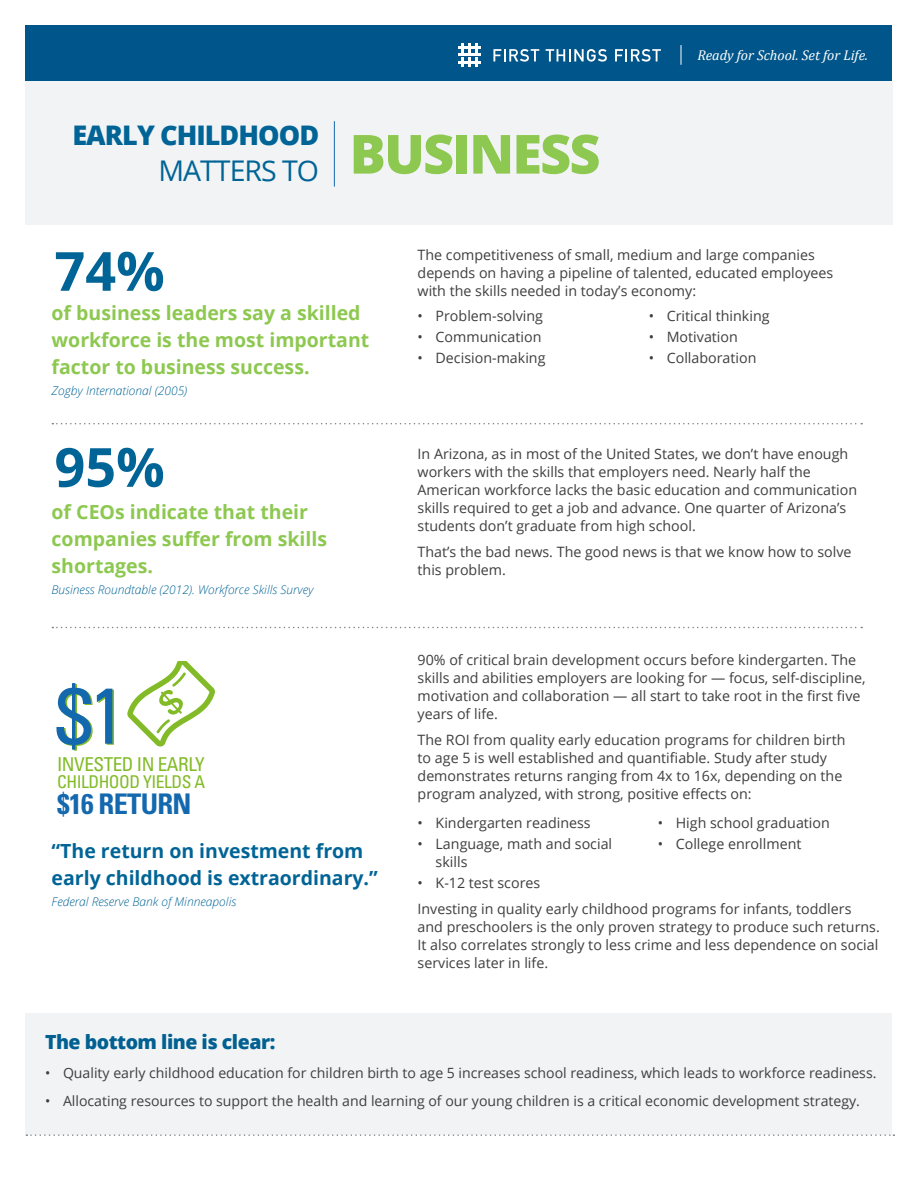
<style>
.page{position:relative;width:918px;height:1188px;background:#fff}
.page>*{position:absolute;margin:0;border:0;box-sizing:border-box;transform-origin:0 0}
.t1{font:condensed 79.35px "Univers LT Std";color:#1468ae}
.t2{font:800 54px "Open Sans";letter-spacing:-.035em;color:#8dc850}
.t3{font:700 54px "Open Sans";color:#006496}
.t4{font:28.5px "Open Sans";letter-spacing:-.035em;color:#006496}
.t5{font:700 condensed 28.5px "Univers LT Std";letter-spacing:-.025em;color:#1468ae}
.t6{font:800 27px "Open Sans";letter-spacing:-.035em;color:#006496}
.t7{font:700 19.5px/27px "Open Sans";color:#8dc850}
.t8{font:700 19.5px/27px "Open Sans";color:#006496}
.t9{font:800 19.5px "Open Sans";letter-spacing:-.025em;color:#006092}
.t10{font:condensed 19.2px "Univers LT Std";letter-spacing:-.025em;color:#82bb27}
.t11{font:condensed 17.55px "Univers LT Std";letter-spacing:-.025em;color:#82bb27}
.t12{font:14.25px/18px "Open Sans";color:#3e3e3f}
.t13{font:italic 14.25px "Cambria";color:#fff}
.t14{font:14.1px "Open Sans";color:#3e3e3f}
.t15{font:italic 300 12px "Open Sans";color:#006496}
</style>
<div class="page">
<div style="left:25px;top:81px;width:867px;height:144px;background:#f2f3f4"></div>
<div style="left:26px;top:1013px;width:866px;height:121px;background:#f2f3f4"></div>
<div style="left:26px;top:26px;width:866px;height:55px;background:#00568a"></div>
<svg style="left:52px;top:423px;width:810px;height:1px"></svg>
<svg style="left:52px;top:627px;width:810px;height:1px"></svg>
<svg style="left:26px;top:1134px;width:868px;height:2px"></svg>
<svg style="left:127px;top:661px;width:88px;height:86px"></svg>
<hr style="left:334px;top:121px;width:1px;height:66px;background:#1468ae">
<svg style="left:493px;top:49px;width:46px;height:13px"></svg>
<svg style="left:546px;top:49px;width:61px;height:13px"></svg>
<svg style="left:615px;top:49px;width:46px;height:13px"></svg>
<svg style="left:458px;top:44px;width:22px;height:22px"></svg>
<svg style="left:681px;top:45px;width:1px;height:20px"></svg>
<p class="t6" style="left:72px;top:114px;width:248px">EARLY CHILDHOOD</p>
<p class="t4" style="left:158px;top:151px;width:162px">MATTERS TO</p>
<p class="t3" style="left:54px;top:233px;width:112px">74%</p>
<p class="t2" style="left:350px;top:113px;width:252px">BUSINESS</p>
<p class="t13" style="left:698px;top:45px;width:172px">Ready for School. Set for Life.</p>
<p class="t12" style="left:418px;top:246px;width:417px">The competitiveness of small, medium and large companies depends on having a pipeline of talented, educated employees with the skills needed in today’s economy:</p>
<p class="t7" style="left:52px;top:299px;width:319px">of business leaders say a skilled workforce is the most important factor to business success.</p>
<p class="t15" style="left:52px;top:382px;width:137px">Zogby International (2005)</p>
<p class="t3" style="left:54px;top:429px;width:112px">95%</p>
<p class="t7" style="left:52px;top:498px;width:277px">of CEOs indicate that their companies suffer from skills shortages.</p>
<p class="t15" style="left:52px;top:581px;width:264px">Business Roundtable (2012). Workforce Skills Survey</p>
<p class="t1" style="left:56px;top:665px;width:70px">$1</p>
<p class="t10" style="left:57px;top:752px;width:149px">INVESTED IN EARLY</p>
<p class="t11" style="left:57px;top:770px;width:150px">CHILDHOOD YIELDS A</p>
<p class="t5" style="left:57px;top:786px;width:136px">$16 RETURN</p>
<p class="t8" style="left:52px;top:837px;width:328px">“The return on investment from early childhood is extraordinary.”</p>
<p class="t15" style="left:52px;top:893px;width:186px">Federal Reserve Bank of Minneapolis</p>
<p class="t12" style="left:418px;top:307px;width:127px">• Problem-solving</p>
<p class="t12" style="left:418px;top:328px;width:125px">• Communication</p>
<p class="t12" style="left:418px;top:349px;width:129px">• Decision-making</p>
<p class="t12" style="left:649px;top:307px;width:122px">• Critical thinking</p>
<p class="t12" style="left:649px;top:328px;width:91px">• Motivation</p>
<p class="t12" style="left:649px;top:349px;width:109px">• Collaboration</p>
<p class="t12" style="left:418px;top:445px;width:441px">In Arizona, as in most of the United States, we don’t have enough workers with the skills that employers need. Nearly half the American workforce lacks the basic education and communication skills required to get a job and advance. One quarter of Arizona’s students don’t graduate from high school.</p>
<p class="t12" style="left:418px;top:542px;width:435px">That’s the bad news. The good news is that we know how to solve this problem.</p>
<p class="t12" style="left:418px;top:651px;width:450px">90% of critical brain development occurs before kindergarten. The skills and abilities employers are looking for — focus, self-discipline, motivation and collaboration — all start to take root in the first five years of life.</p>
<p class="t12" style="left:418px;top:730px;width:429px">The ROI from quality early education programs for children birth to age 5 is well established and quantifiable. Study after study demonstrates returns ranging from 4x to 16x, depending on the program analyzed, with strong, positive effects on:</p>
<p class="t12" style="left:418px;top:813px;width:175px">• Kindergarten readiness</p>
<p class="t12" style="left:436px;top:834px;width:178px;text-indent:-18px">• Language, math and social skills</p>
<p class="t12" style="left:418px;top:873px;width:124px">• K-12 test scores</p>
<p class="t12" style="left:658px;top:813px;width:174px">• High school graduation</p>
<p class="t12" style="left:658px;top:834px;width:145px">• College enrollment</p>
<p class="t12" style="left:418px;top:900px;width:464px">Investing in quality early childhood programs for infants, toddlers and preschoolers is the only proven strategy to produce such returns.<br>It also correlates strongly to less crime and less dependence on social services later in life.</p>
<p class="t9" style="left:45px;top:1027px;width:232px">The bottom line is clear:</p>
<p class="t14" style="left:45px;top:1063px;width:833px">• Quality early childhood education for children birth to age 5 increases school readiness, which leads to workforce readiness.</p>
<p class="t14" style="left:45px;top:1091px;width:816px">• Allocating resources to support the health and learning of our young children is a critical economic development strategy.</p>
</div>
